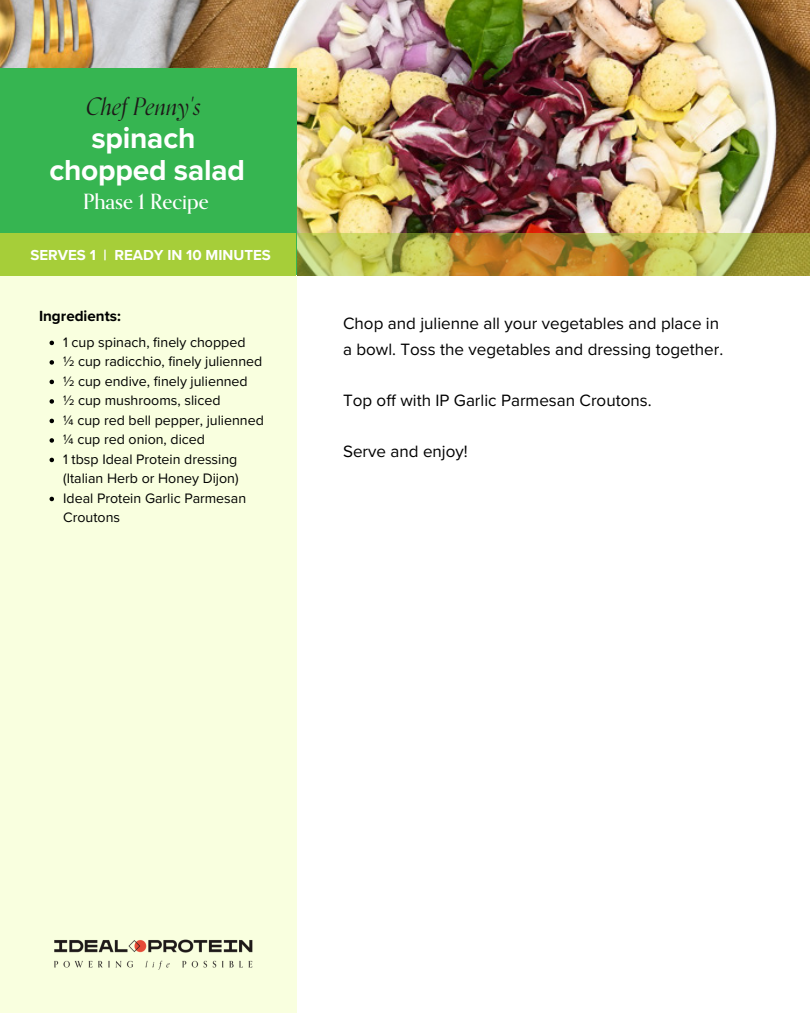
<style>
.page{position:relative;width:810px;height:1013px;background:#fff}
.page>*{position:absolute;margin:0;border:0;box-sizing:border-box;transform-origin:0 0}
.t1{font:700 29.9px/31.5px "Proxima Nova";letter-spacing:-.005em;color:#fff;text-align:center}
.t2{font:italic 24px "Orpheus Pro";color:#1e1919}
.t3{font:500 21px "Orpheus Pro";color:#fff}
.t4{font:17px/25.5px "Proxima Nova";color:#000}
.t5{font:700 15.2px "Proxima Nova";color:#000}
.t6{font:700 15px "Proxima Nova";color:#fff}
.t7{font:14.2px/19.5px "Proxima Nova";color:#000}
</style>
<div class="page">
<img style="left:0;top:0;width:810px;height:233px">
<svg style="left:297px;top:233px;width:513px;height:42px;background:#b8a646"></svg>
<div style="left:0;top:68px;width:297px;height:207px;background:#36b551"></div>
<div style="left:0;top:275px;width:296px;height:737px;background:#f9ffdf"></div>
<div style="left:0;top:233px;width:296px;height:42px;background:#a6ce39"></div>
<img style="left:54px;top:939px;width:199px;height:31px">
<svg style="left:50px;top:340px;width:4px;height:5px"></svg>
<svg style="left:50px;top:360px;width:4px;height:4px"></svg>
<svg style="left:50px;top:379px;width:4px;height:5px"></svg>
<svg style="left:50px;top:399px;width:4px;height:4px"></svg>
<svg style="left:50px;top:418px;width:4px;height:5px"></svg>
<svg style="left:50px;top:438px;width:4px;height:4px"></svg>
<svg style="left:50px;top:457px;width:4px;height:5px"></svg>
<svg style="left:50px;top:496px;width:4px;height:5px"></svg>
<h2 class="t2" style="left:86px;top:87px;width:117px">Chef Penny's</h2>
<h1 class="t1" style="left:49px;top:123px;width:197px">spinach chopped salad</h1>
<h3 class="t3" style="left:83px;top:185px;width:127px">Phase 1 Recipe</h3>
<p class="t6" style="left:30px;top:246px;width:242px">SERVES 1 | READY IN 10 MINUTES</p>
<p class="t5" style="left:39px;top:307px;width:83px">Ingredients:</p>
<p class="t7" style="left:63px;top:332px;width:202px">1 cup spinach, finely chopped<br>½ cup radicchio, finely julienned ½ cup endive, finely julienned<br>½ cup mushrooms, sliced<br>¼ cup red bell pepper, julienned ¼ cup red onion, diced<br>1 tbsp Ideal Protein dressing (Italian Herb or Honey Dijon)<br>Ideal Protein Garlic Parmesan<br>Croutons</p>
<p class="t4" style="left:343px;top:311px;width:382px">Chop and julienne all your vegetables and place in a bowl. Toss the vegetables and dressing together.</p>
<p class="t4" style="left:343px;top:387px;width:310px">Top off with IP Garlic Parmesan Croutons.</p>
<p class="t4" style="left:343px;top:438px;width:126px">Serve and enjoy!</p>
</div>
